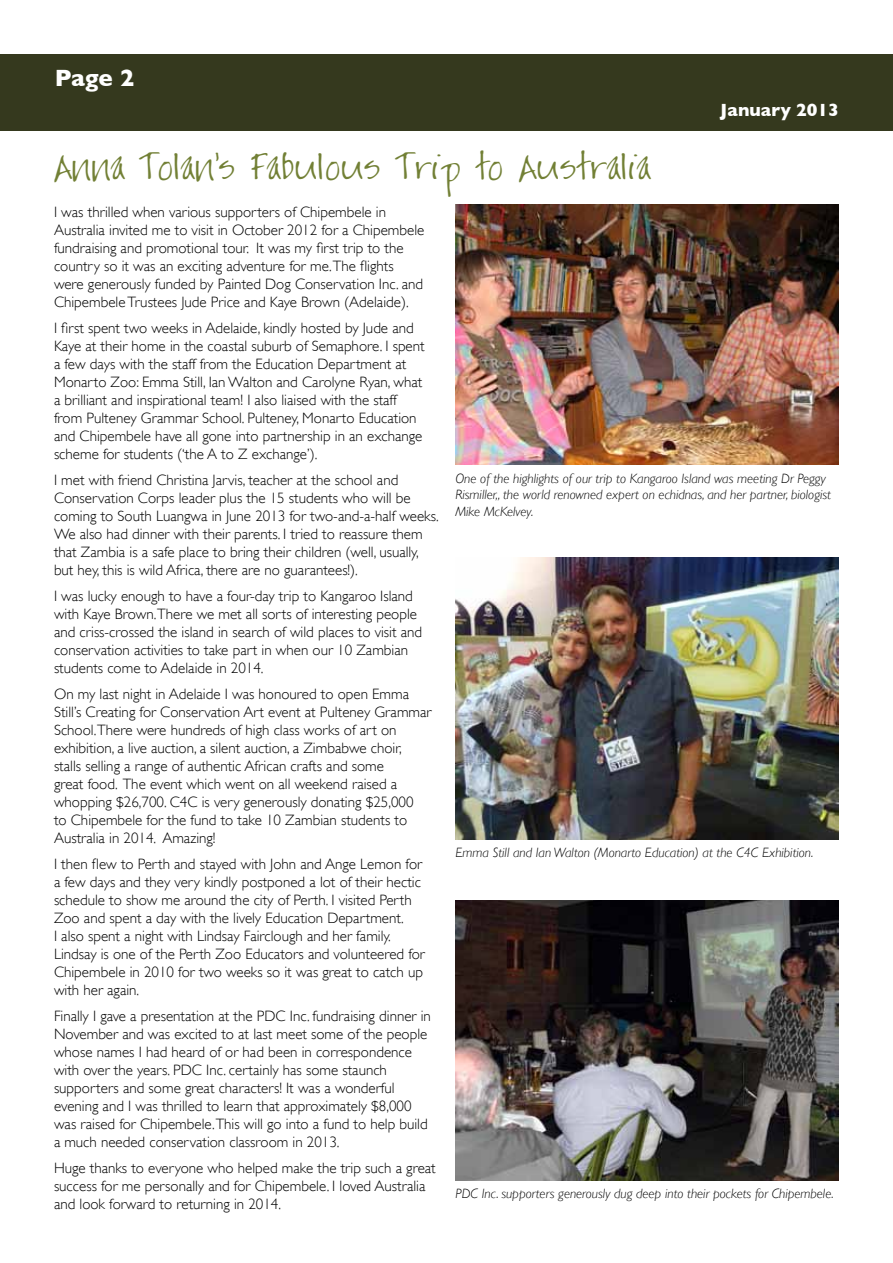
<style>
.page{position:relative;width:893px;height:1263px;background:#fff}
.page>*{position:absolute;margin:0;border:0;box-sizing:border-box;transform-origin:0 0}
.t1{font:30px "FG Jayne Print";color:#728035}
.t2{font:700 24px "Gill Sans";color:#fff}
.t3{font:700 18px "Gill Sans";color:#fff}
.t4{font:300 15px/18.1px "Gill Sans";color:#000}
.t5{font:italic 300 13.5px/16.2px "Gill Sans";color:#000}
</style>
<div class="page">
<div style="left:0;top:54px;width:893px;height:77px;background:#35391e"></div>
<img style="left:455px;top:204px;width:384px;height:261px">
<img style="left:455px;top:557px;width:384px;height:283px">
<img style="left:455px;top:900px;width:384px;height:280px">
<h2 class="t2" style="left:55px;top:64px;width:81px">Page 2</h2>
<h1 class="t1" style="left:54px;top:151px;width:599px">Anna Tolan’s Fabulous Trip to Australia</h1>
<p class="t3" style="left:720px;top:100px;width:120px">January 2013</p>
<p class="t4" style="left:54px;top:202px;width:372px">I was thrilled when various supporters of Chipembele in Australia invited me to visit in October 2012 for a Chipembele fundraising and promotional tour. It was my first trip to the country so it was an exciting adventure for me.The flights were generously funded by Painted Dog Conservation Inc. and Chipembele Trustees Jude Price and Kaye Brown (Adelaide).</p>
<p class="t4" style="left:54px;top:318px;width:372px">I first spent two weeks in Adelaide, kindly hosted by Jude and Kaye at their home in the coastal suburb of Semaphore. I spent a few days with the staff from the Education Department at Monarto Zoo: Emma Still, Ian Walton and Carolyne Ryan, what a brilliant and inspirational team! I also liaised with the staff from Pulteney Grammar School. Pulteney, Monarto Education and Chipembele have all gone into partnership in an exchange scheme for students (‘the A to Z exchange’).</p>
<p class="t4" style="left:54px;top:470px;width:386px">I met with friend Christina Jarvis, teacher at the school and Conservation Corps leader plus the 15 students who will be coming to South Luangwa in June 2013 for two-and-a-half weeks.<br>We also had dinner with their parents. I tried to reassure them that Zambia is a safe place to bring their children (well, usually, but hey, this is wild Africa, there are no guarantees!).</p>
<p class="t4" style="left:54px;top:586px;width:370px">I was lucky enough to have a four-day trip to Kangaroo Island with Kaye Brown.There we met all sorts of interesting people and criss-crossed the island in search of wild places to visit and conservation activities to take part in when our 10 Zambian students come to Adelaide in 2014.</p>
<p class="t4" style="left:54px;top:684px;width:379px">On my last night in Adelaide I was honoured to open Emma Still’s Creating for Conservation Art event at Pulteney Grammar School.There were hundreds of high class works of art on exhibition, a live auction, a silent auction, a Zimbabwe choir, stalls selling a range of authentic African crafts and some<br>great food. The event which went on all weekend raised a whopping $26,700. C4C is very generously donating $25,000<br>to Chipembele for the fund to take 10 Zambian students to Australia in 2014. Amazing!</p>
<p class="t4" style="left:54px;top:854px;width:372px">I then flew to Perth and stayed with John and Ange Lemon for a few days and they very kindly postponed a lot of their hectic schedule to show me around the city of Perth. I visited Perth Zoo and spent a day with the lively Education Department.<br>I also spent a night with Lindsay Fairclough and her family.<br>Lindsay is one of the Perth Zoo Educators and volunteered for Chipembele in 2010 for two weeks so it was great to catch up with her again.</p>
<p class="t4" style="left:54px;top:1006px;width:378px">Finally I gave a presentation at the PDC Inc. fundraising dinner in November and was excited to at last meet some of the people whose names I had heard of or had been in correspondence with over the years. PDC Inc. certainly has some staunch supporters and some great characters! It was a wonderful evening and I was thrilled to learn that approximately $8,000 was raised for Chipembele.This will go into a fund to help build a much needed conservation classroom in 2013.</p>
<p class="t4" style="left:54px;top:1158px;width:383px">Huge thanks to everyone who helped make the trip such a great success for me personally and for Chipembele. I loved Australia and look forward to returning in 2014.</p>
<p class="t5" style="left:455px;top:471px;width:377px">One of the highlights of our trip to Kangaroo Island was meeting Dr Peggy<br>Rismiller,, the world renowned expert on echidnas, and her partner, biologist<br>Mike McKelvey.</p>
<p class="t5" style="left:455px;top:845px;width:359px">Emma Still and Ian Walton (Monarto Education) at the C4C Exhibition.</p>
<p class="t5" style="left:455px;top:1185px;width:380px">PDC Inc. supporters generously dug deep into their pockets for Chipembele.</p>
</div>
